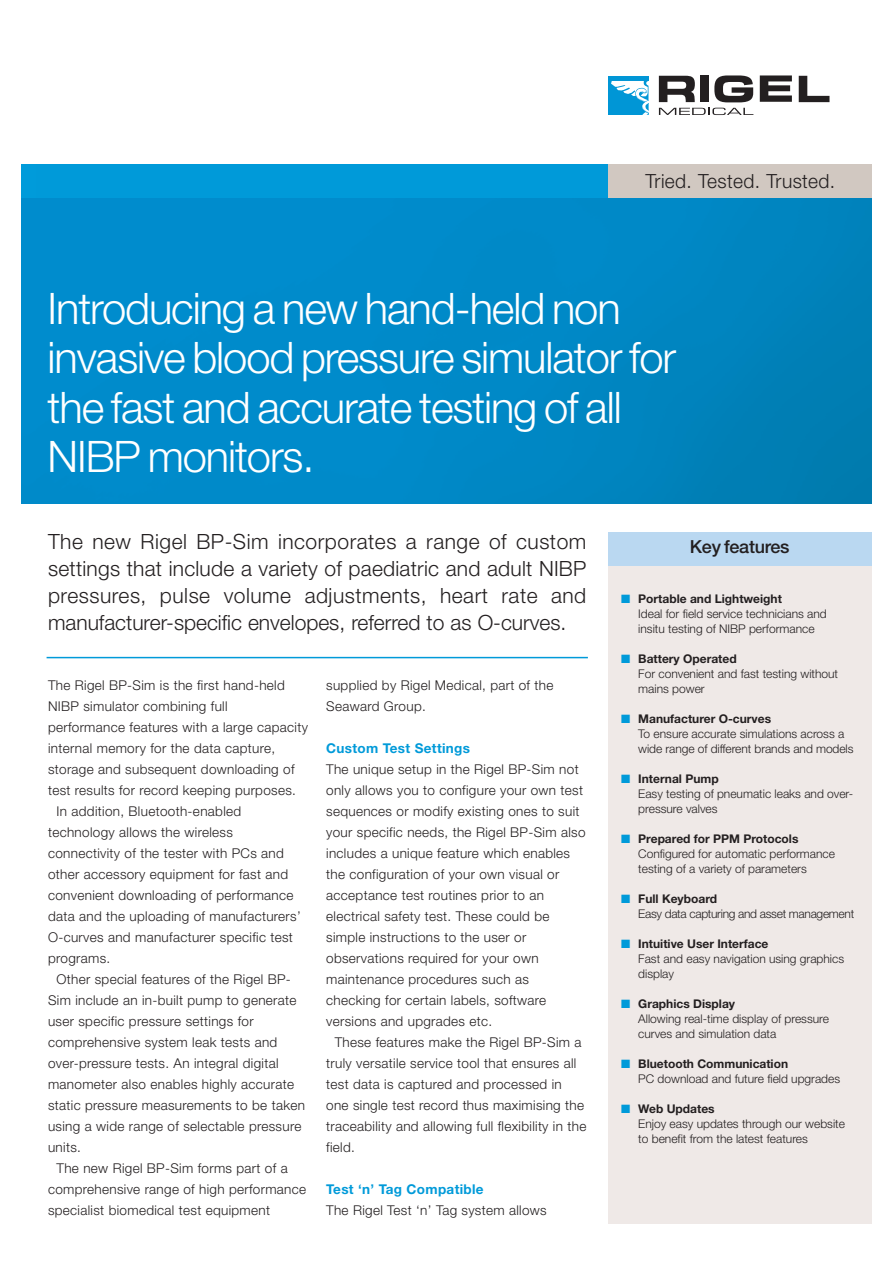
<style>
.page{position:relative;width:893px;height:1263px;background:#fff}
.page>*{position:absolute;margin:0;border:0;box-sizing:border-box;transform-origin:0 0}
.t1{font:300 43.5px/49.5px "Helvetica Neue";letter-spacing:-.025em;color:#fff}
.t2{font:300 21px/27px "Helvetica Neue";color:#231f20;text-align:justify}
.t3{font:19.5px "Helvetica Neue Light TT";letter-spacing:.02em;color:#231f20}
.t4{font:500 18px "Helvetica Neue";letter-spacing:-.015em;color:#231f20}
.t5{font:300 13.5px/21px "Helvetica Neue";letter-spacing:.025em;color:#231f20}
.t6{font:700 13.5px "Helvetica Neue";letter-spacing:.025em;color:#009ad9}
.t7{font:300 12px/15px "Helvetica Neue";color:#231f20}
.t8{font:300 12px/15px "Helvetica Neue";letter-spacing:-.025em;color:#231f20}
.s1{color:#009ad9}
.s2{font-weight:700}
</style>
<div class="page">
<div style="left:608px;top:550px;width:263px;height:674px;background:#efe9e7"></div>
<img style="left:36px;top:198px;width:835px;height:306px">
<div style="left:21px;top:165px;width:599px;height:33px;background:#009ad9"></div>
<hr style="left:47px;top:657px;width:541px;height:1px;background:#009ad9">
<div style="left:608px;top:533px;width:263px;height:33px;background:#bad8f1"></div>
<div style="left:21px;top:198px;width:15px;height:306px;background:#008ccd"></div>
<div style="left:609px;top:76px;width:40px;height:39px;background:#0096d6"></div>
<svg style="left:611px;top:81px;width:38px;height:34px"></svg>
<svg style="left:659px;top:76px;width:36px;height:26px"></svg>
<svg style="left:714px;top:75px;width:39px;height:27px"></svg>
<svg style="left:799px;top:76px;width:30px;height:26px"></svg>
<div style="left:701px;top:75px;width:8px;height:27px;background:#231f20"></div>
<svg style="left:760px;top:75px;width:32px;height:27px"></svg>
<svg style="left:659px;top:108px;width:94px;height:7px"></svg>
<div style="left:608px;top:165px;width:263px;height:33px;background:#d1c8c1"></div>
<h3 class="t3" style="left:645px;top:170px;width:191px">Tried. Tested. Trusted.</h3>
<h1 class="t1" style="left:48px;top:287px;width:630px">Introducing a new hand-held non invasive blood pressure simulator for the fast and accurate testing of all<br>NIBP monitors.</h1>
<h2 class="t2" style="left:48px;top:530px;width:540px">The new Rigel BP-Sim incorporates a range of custom settings that include a variety of paediatric and adult NIBP pressures, pulse volume adjustments, heart rate and manufacturer-specific envelopes, referred to as O-curves.</h2>
<p class="t5" style="left:48px;top:676px;width:238px">The Rigel BP-Sim is the first hand-held</p>
<p class="t5" style="left:48px;top:697px;width:181px">NIBP simulator combining full</p>
<p class="t5" style="left:48px;top:718px;width:261px">performance features with a large capacity</p>
<p class="t5" style="left:48px;top:739px;width:229px">internal memory for the data capture,</p>
<p class="t5" style="left:48px;top:760px;width:248px">storage and subsequent downloading of</p>
<p class="t5" style="left:48px;top:781px;width:249px">test results for record keeping purposes.</p>
<p class="t5" style="left:57px;top:802px;width:186px">In addition, Bluetooth-enabled</p>
<p class="t5" style="left:48px;top:823px;width:186px">technology allows the wireless</p>
<p class="t5" style="left:48px;top:844px;width:237px">connectivity of the tester with PCs and</p>
<p class="t5" style="left:48px;top:865px;width:241px">other accessory equipment for fast and</p>
<p class="t5" style="left:48px;top:886px;width:247px">convenient downloading of performance</p>
<p class="t5" style="left:48px;top:907px;width:254px">data and the uploading of manufacturers’</p>
<p class="t5" style="left:48px;top:928px;width:246px">O-curves and manufacturer specific test</p>
<p class="t5" style="left:48px;top:949px;width:64px">programs.</p>
<p class="t5" style="left:57px;top:970px;width:236px">Other special features of the Rigel BP-</p>
<p class="t5" style="left:48px;top:991px;width:250px">Sim include an in-built pump to generate</p>
<p class="t5" style="left:48px;top:1012px;width:207px">user specific pressure settings for</p>
<p class="t5" style="left:48px;top:1033px;width:231px">comprehensive system leak tests and</p>
<p class="t5" style="left:48px;top:1054px;width:232px">over-pressure tests. An integral digital</p>
<p class="t5" style="left:48px;top:1075px;width:247px">manometer also enables highly accurate</p>
<p class="t5" style="left:48px;top:1096px;width:258px">static pressure measurements to be taken</p>
<p class="t5" style="left:48px;top:1117px;width:255px">using a wide range of selectable pressure</p>
<p class="t5" style="left:48px;top:1138px;width:34px">units.</p>
<p class="t5" style="left:57px;top:1159px;width:233px">The new Rigel BP-Sim forms part of a</p>
<p class="t5" style="left:48px;top:1180px;width:260px">comprehensive range of high performance</p>
<p class="t5" style="left:48px;top:1201px;width:224px">specialist biomedical test equipment</p>
<p class="t5" style="left:326px;top:676px;width:229px">supplied by Rigel Medical, part of the<br>Seaward Group.</p>
<p class="t6" style="left:326px;top:743px;width:145px">Custom Test Settings</p>
<p class="t5" style="left:326px;top:760px;width:261px">The unique setup in the Rigel BP-Sim not only allows you to configure your own test sequences or modify existing ones to suit your specific needs, the Rigel BP-Sim also includes a unique feature which enables the configuration of your own visual or acceptance test routines prior to an electrical safety test. These could be simple instructions to the user or observations required for your own maintenance procedures such as checking for certain labels, software versions and upgrades etc.</p>
<p class="t5" style="left:326px;top:1033px;width:262px;text-indent:9px">These features make the Rigel BP-Sim a truly versatile service tool that ensures all test data is captured and processed in one single test record thus maximising the traceability and allowing full flexibility in the field.</p>
<p class="t6" style="left:326px;top:1184px;width:159px">Test ‘n’ Tag Compatible</p>
<p class="t5" style="left:326px;top:1201px;width:222px">The Rigel Test ‘n’ Tag system allows</p>
<h3 class="t4" style="left:690px;top:540px;width:101px">Key features</h3>
<p class="t7" style="left:638px;top:592px;width:190px;text-indent:-17px"><span class="s1">■</span> <span class="s2">Portable and Lightweight<br></span>Ideal for field service technicians and insitu testing of NIBP performance</p>
<p class="t7" style="left:638px;top:652px;width:201px;text-indent:-17px"><span class="s1">■</span> <span class="s2">Battery Operated<br></span>For convenient and fast testing without mains power</p>
<p class="t7" style="left:638px;top:712px;width:217px;text-indent:-17px"><span class="s1">■</span> <span class="s2">Manufacturer O-curves<br></span>To ensure accurate simulations across a wide range of different brands and models</p>
<p class="t7" style="left:638px;top:772px;width:216px;text-indent:-17px"><span class="s1">■</span> <span class="s2">Internal Pump<br></span>Easy testing of pneumatic leaks and over&shy;pressure valves</p>
<p class="t7" style="left:638px;top:832px;width:198px;text-indent:-17px"><span class="s1">■</span> <span class="s2">Prepared for PPM Protocols<br></span>Configured for automatic performance testing of a variety of parameters</p>
<p class="t8" style="left:638px;top:892px;width:217px;text-indent:-17px"><span class="s1">■</span> <span class="s2">Full Keyboard<br></span>Easy data capturing and asset management</p>
<p class="t7" style="left:638px;top:937px;width:207px;text-indent:-17px"><span class="s1">■</span> <span class="s2">Intuitive User Interface<br></span>Fast and easy navigation using graphics display</p>
<p class="t7" style="left:638px;top:997px;width:192px;text-indent:-17px"><span class="s1">■</span> <span class="s2">Graphics Display<br></span>Allowing real-time display of pressure curves and simulation data</p>
<p class="t7" style="left:638px;top:1057px;width:203px;text-indent:-17px"><span class="s1">■</span> <span class="s2">Bluetooth Communication<br></span>PC download and future field upgrades</p>
<p class="t7" style="left:638px;top:1102px;width:208px;text-indent:-17px"><span class="s1">■</span> <span class="s2">Web Updates<br></span>Enjoy easy updates through our website to benefit from the latest features</p>
</div>
